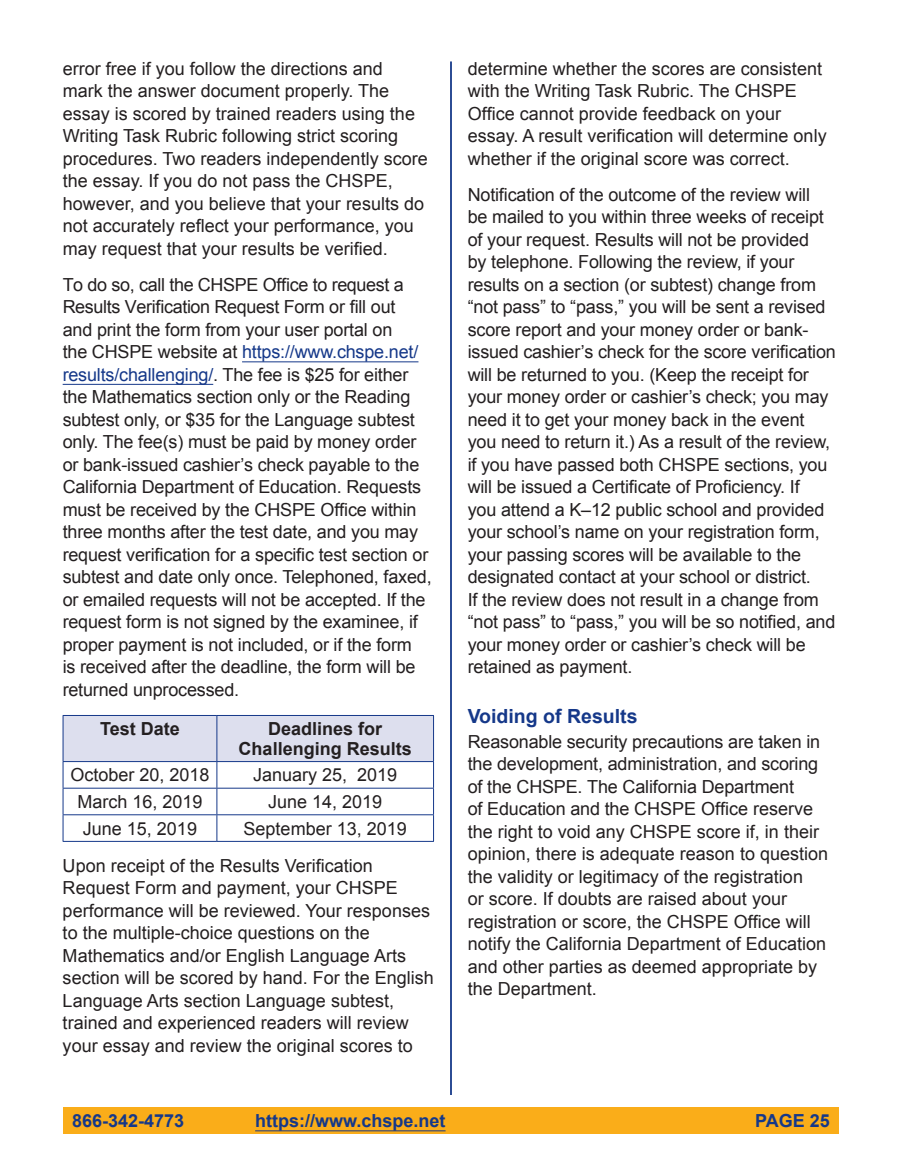
<style>
.page{position:relative;width:902px;height:1176px;background:#fff}
.page>*{position:absolute;margin:0;border:0;box-sizing:border-box;transform-origin:0 0}
.Subhead_1{font:700 19.5px "Arial";color:#153889}
.Body_Text{font:18px/22.5px "Arial";letter-spacing:-.01em;color:#231f20}
.table_centered_text{font:18px "Arial";color:#231f20}
.t1{font:700 18px "Arial";color:#153889}
.Table_Header_Text{font:700 18px/19.5px "Arial";color:#231f20;text-align:center}
.s1{color:#153889}
</style>
<div class="page">
<div style="left:63px;top:1107px;width:775px;height:27px;background:#faad19"></div>
<hr style="left:255px;top:1130px;width:190px;height:1px;background:#153889">
<hr style="left:242px;top:361px;width:176px;height:1px;background:#153889">
<hr style="left:63px;top:384px;width:150px;height:1px;background:#153889">
<svg style="left:63px;top:715px;width:371px;height:126px"></svg>
<hr style="left:63px;top:841px;width:154px;height:1px;background:#153889">
<hr style="left:217px;top:841px;width:217px;height:1px;background:#153889">
<hr style="left:450px;top:62px;width:1px;height:1033px;background:#153889">
<hr style="left:451px;top:62px;width:1px;height:1033px;background:#153889">
<p class="Body_Text" style="left:63px;top:57px;width:366px">error free if you follow the directions and<br>mark the answer document properly. The essay is scored by trained readers using the Writing Task Rubric following strict scoring procedures. Two readers independently score the essay. If you do not pass the CHSPE, however, and you believe that your results do not accurately reflect your performance, you may request that your results be verified.</p>
<p class="Body_Text" style="left:63px;top:273px;width:370px">To do so, call the CHSPE Office to request a Results Verification Request Form or fill out<br>and print the form from your user portal on<br>the CHSPE website at <span class="s1">https://www.chspe.net/ results/challenging/</span>. The fee is $25 for either the Mathematics section only or the Reading subtest only, or $35 for the Language subtest only. The fee(s) must be paid by money order or bank-issued cashier’s check payable to the California Department of Education. Requests must be received by the CHSPE Office within three months after the test date, and you may request verification for a specific test section or subtest and date only once. Telephoned, faxed, or emailed requests will not be accepted. If the request form is not signed by the examinee, if proper payment is not included, or if the form<br>is received after the deadline, the form will be returned unprocessed.</p>
<h6 class="Table_Header_Text" style="left:100px;top:720px;width:81px">Test Date</h6>
<h6 class="Table_Header_Text" style="left:239px;top:720px;width:175px">Deadlines for<br>Challenging Results</h6>
<p class="table_centered_text" style="left:70px;top:763px;width:141px">October 20, 2018</p>
<p class="table_centered_text" style="left:253px;top:763px;width:146px">January 25, 2019</p>
<p class="table_centered_text" style="left:77px;top:790px;width:127px">March 16, 2019</p>
<p class="table_centered_text" style="left:268px;top:790px;width:116px">June 14, 2019</p>
<p class="table_centered_text" style="left:83px;top:817px;width:116px">June 15, 2019</p>
<p class="table_centered_text" style="left:243px;top:817px;width:165px">September 13, 2019</p>
<p class="Body_Text" style="left:63px;top:854px;width:373px">Upon receipt of the Results Verification Request Form and payment, your CHSPE performance will be reviewed. Your responses to the multiple-choice questions on the Mathematics and/or English Language Arts section will be scored by hand. For the English Language Arts section Language subtest, trained and experienced readers will review your essay and review the original scores to</p>
<p class="Body_Text" style="left:467px;top:57px;width:360px">determine whether the scores are consistent with the Writing Task Rubric. The CHSPE Office cannot provide feedback on your essay. A result verification will determine only whether if the original score was correct.</p>
<p class="Body_Text" style="left:467px;top:183px;width:370px">Notification of the outcome of the review will<br>be mailed to you within three weeks of receipt of your request. Results will not be provided<br>by telephone. Following the review, if your results on a section (or subtest) change from “not pass” to “pass,” you will be sent a revised score report and your money order or bank&shy;issued cashier’s check for the score verification will be returned to you. (Keep the receipt for your money order or cashier’s check; you may need it to get your money back in the event you need to return it.) As a result of the review, if you have passed both CHSPE sections, you will be issued a Certificate of Proficiency. If<br>you attend a K–12 public school and provided your school’s name on your registration form, your passing scores will be available to the designated contact at your school or district.<br>If the review does not result in a change from “not pass” to “pass,” you will be so notified, and your money order or cashier’s check will be retained as payment.</p>
<h3 class="Subhead_1" style="left:467px;top:703px;width:171px">Voiding of Results</h3>
<p class="Body_Text" style="left:467px;top:730px;width:362px">Reasonable security precautions are taken in the development, administration, and scoring of the CHSPE. The California Department<br>of Education and the CHSPE Office reserve the right to void any CHSPE score if, in their opinion, there is adequate reason to question the validity or legitimacy of the registration<br>or score. If doubts are raised about your registration or score, the CHSPE Office will notify the California Department of Education and other parties as deemed appropriate by the Department.</p>
<p class="t1" style="left:72px;top:1109px;width:114px">866-342-4773</p>
<p class="t1" style="left:255px;top:1109px;width:192px">https://www.chspe.net</p>
<p class="t1" style="left:755px;top:1109px;width:76px">PAGE 25</p>
</div>
